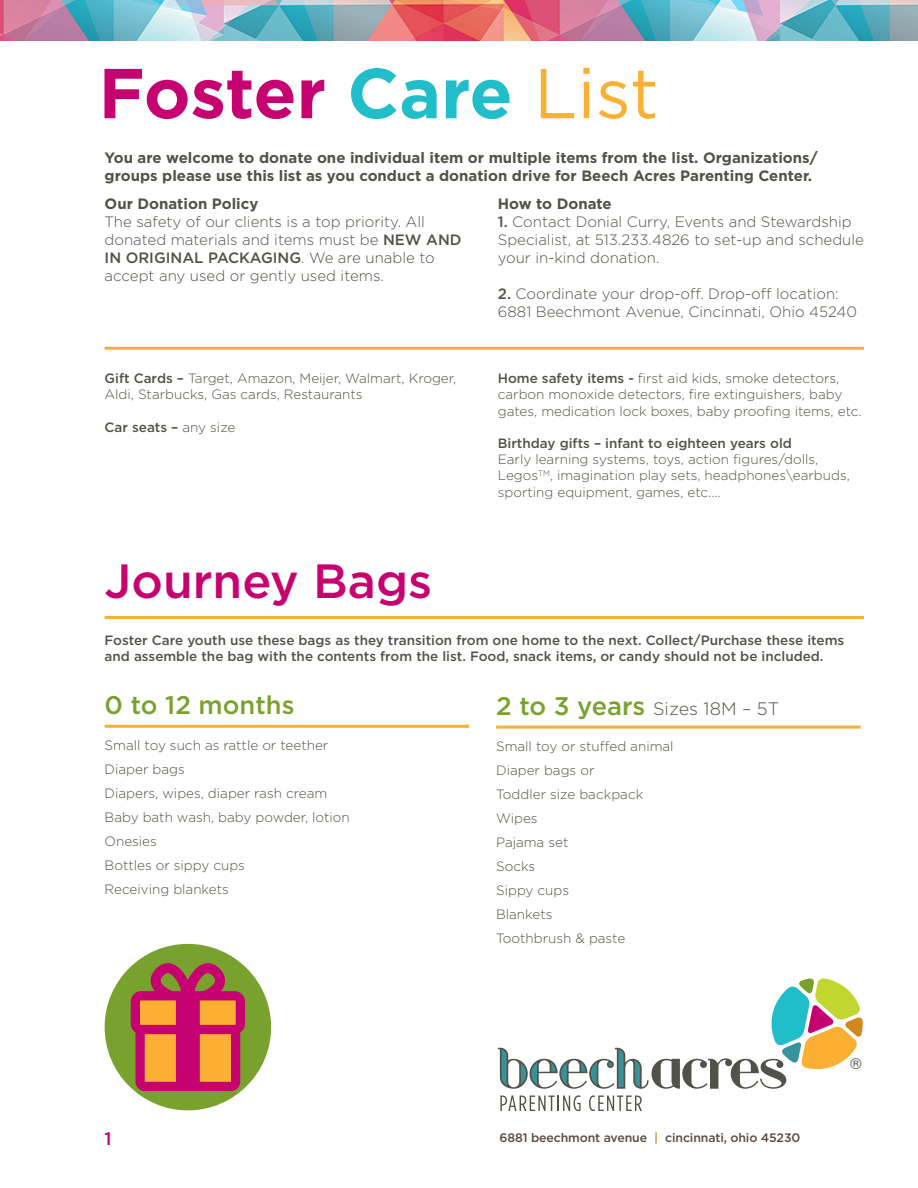
<style>
.page{position:relative;width:918px;height:1188px;background:#fff}
.page>*{position:absolute;margin:0;border:0;box-sizing:border-box;transform-origin:0 0}
.t1{font:700 70.5px "Gotham";letter-spacing:-.005em;color:#c60170}
.t2{font:500 48px "Gotham";color:#c60170}
.t3{font:500 25.5px "Gotham";color:#78a22d}
.t4{font:300 18px "Gotham";color:#535249}
.t5{font:500 18px "Gotham";color:#c60170}
.t6{font:300 15px/18px "Gotham";color:#535249}
.t7{font:700 15px/18px "Gotham";color:#535249}
.t8{font:15px "Helvetica";color:#535249}
.t9{font:300 13.5px/16.2px "Gotham";color:#535249}
.t10{font:500 13.5px/16.2px "Gotham";color:#535249}
.t11{font:500 12.3px "Gotham";letter-spacing:-.01em;color:#594a41}
.s1{color:#21bdc9}
.s2{font-weight:400;color:#fbb033}
.s3{font-weight:500}
.s4{font-weight:300}
.s5{font-weight:500;font-size:25.5px;color:#78a22d}
.s6{color:#d3881b}
</style>
<div class="page">
<div style="left:105px;top:944px;width:166px;height:166px;background:#78a22d;border-radius:50%"></div>
<svg style="left:131px;top:963px;width:114px;height:128px"></svg>
<svg style="left:500px;top:1095px;width:81px;height:16px"></svg>
<svg style="left:589px;top:1095px;width:53px;height:16px"></svg>
<svg style="left:498px;top:978px;width:365px;height:111px"></svg>
<img style="left:0;top:0;width:918px;height:40px">
<hr style="left:105px;top:725px;width:364px;height:3px;background:#fbb033">
<hr style="left:105px;top:347px;width:759px;height:3px;background:#fbb033">
<hr style="left:105px;top:616px;width:759px;height:3px;background:#fbb033">
<hr style="left:496px;top:726px;width:365px;height:3px;background:#fbb033">
<p class="t1" style="left:99px;top:47px;width:562px">Foster <span class="s1">Care</span> <span class="s2">List</span></p>
<p class="t7" style="left:105px;top:149px;width:715px">You are welcome to donate one individual item or multiple items from the list. Organizations/ groups please use this list as you conduct a donation drive for Beech Acres Parenting Center.</p>
<p class="t7" style="left:105px;top:195px;width:155px">Our Donation Policy</p>
<p class="t6" style="left:105px;top:212px;width:322px">The safety of our clients is a top priority. All</p>
<p class="t6" style="left:105px;top:230px;width:359px">donated materials and items must be <span class="s3">NEW AND<br>IN ORIGINAL PACKAGING</span>. We are unable to accept any used or gently used items.</p>
<p class="t7" style="left:498px;top:195px;width:115px">How to Donate</p>
<p class="t6" style="left:498px;top:212px;width:368px"><span class="s3">1.</span> Contact Donial Curry, Events and Stewardship<br>Specialist, at 513.233.4826 to set-up and schedule your in-kind donation.</p>
<p class="t6" style="left:498px;top:284px;width:361px"><span class="s3">2.</span> Coordinate your drop-off. Drop-off location:<br>6881 Beechmont Avenue, Cincinnati, Ohio 45240</p>
<p class="t9" style="left:105px;top:370px;width:353px"><span class="s3">Gift Cards –</span> Target, Amazon, Meijer, Walmart, Kroger,<br>Aldi, Starbucks, Gas cards, Restaurants</p>
<p class="t10" style="left:105px;top:419px;width:132px">Car seats – <span class="s4">any size</span></p>
<p class="t9" style="left:498px;top:370px;width:365px"><span class="s3">Home safety items -</span> first aid kids, smoke detectors, carbon monoxide detectors, fire extinguishers, baby gates, medication lock boxes, baby proofing items, etc.</p>
<p class="t10" style="left:498px;top:435px;width:296px">Birthday gifts – infant to eighteen years old</p>
<p class="t9" style="left:498px;top:451px;width:354px">Early learning systems, toys, action figures/dolls,<br>Legos<sup>TM</sup>, imagination play sets, headphones\earbuds,</p>
<p class="t9" style="left:498px;top:483px;width:224px">sporting equipment, games, etc.…</p>
<p class="t2" style="left:105px;top:549px;width:329px">Journey Bags</p>
<p class="t10" style="left:105px;top:631px;width:741px">Foster Care youth use these bags as they transition from one home to the next. Collect/Purchase these items and assemble the bag with the contents from the list. Food, snack items, or candy should not be included.</p>
<p class="t3" style="left:105px;top:689px;width:191px">0 to 12 months</p>
<p class="t9" style="left:105px;top:737px;width:225px">Small toy such as rattle or teether</p>
<p class="t9" style="left:105px;top:761px;width:82px">Diaper bags</p>
<p class="t9" style="left:105px;top:785px;width:224px">Diapers, wipes, diaper rash cream</p>
<p class="t9" style="left:105px;top:809px;width:247px">Baby bath wash, baby powder, lotion</p>
<p class="t9" style="left:105px;top:833px;width:54px">Onesies</p>
<p class="t9" style="left:105px;top:857px;width:142px">Bottles or sippy cups</p>
<p class="t9" style="left:105px;top:881px;width:126px">Receiving blankets</p>
<p class="t5" style="left:105px;top:1126px;width:9px">1</p>
<p class="t4" style="left:496px;top:697px;width:285px"><span class="s5">2 to 3 years</span> Sizes 18M – 5T</p>
<p class="t9" style="left:496px;top:738px;width:179px">Small toy or stuffed animal</p>
<p class="t9" style="left:496px;top:762px;width:100px">Diaper bags or</p>
<p class="t9" style="left:496px;top:786px;width:149px">Toddler size backpack</p>
<p class="t9" style="left:496px;top:810px;width:43px">Wipes</p>
<p class="t9" style="left:496px;top:834px;width:74px">Pajama set</p>
<p class="t9" style="left:496px;top:858px;width:41px">Socks</p>
<p class="t9" style="left:496px;top:882px;width:75px">Sippy cups</p>
<p class="t9" style="left:496px;top:906px;width:58px">Blankets</p>
<p class="t9" style="left:496px;top:930px;width:131px">Toothbrush &amp; paste</p>
<p class="t11" style="left:499px;top:1130px;width:302px">6881 beechmont avenue <span class="s6">|</span> cincinnati, ohio 45230</p>
<p class="t8" style="left:851px;top:1053px;width:13px">®</p>
</div>
